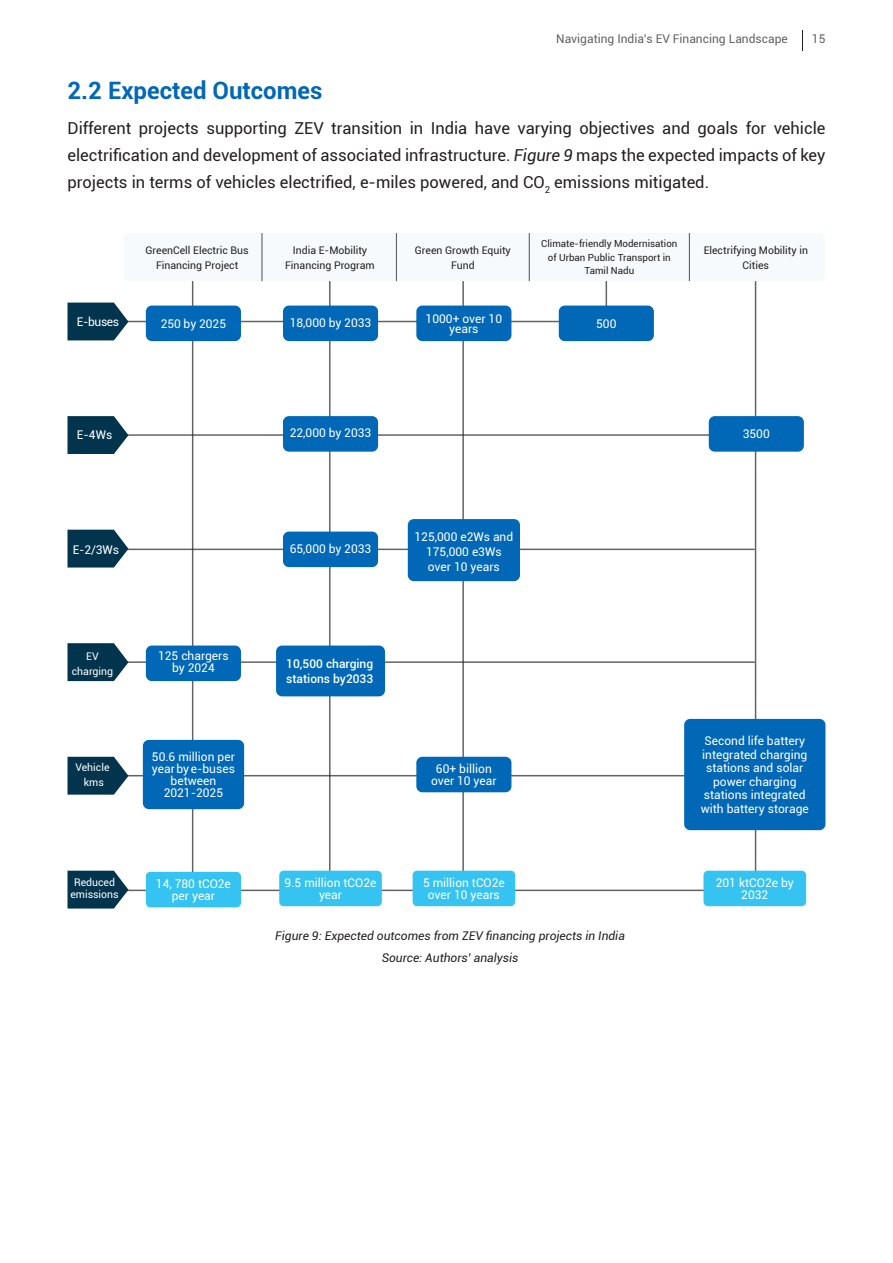
<style>
.page{position:relative;width:893px;height:1263px;background:#fff}
.page>*{position:absolute;margin:0;border:0;box-sizing:border-box;transform-origin:0 0}
.t1{font:700 24px "Roboto";color:#0168b7}
.Body_Copy_Text{font:16.5px/27px "Roboto";color:#231f20;text-align:justify}
.Body_Copy_Text-2{font:12px/12px "Roboto";color:#fff;text-align:center}
.Body_Copy_Text-3{font:italic 12px "Roboto";color:#231f20}
.t2{font:12px "Roboto";color:#636366}
.Body_Copy_Text-4{font:500 12px/15px "Roboto";color:#fff}
.Body_Copy_Text-5{font:10.5px/15px "Roboto";color:#231f20;text-align:center}
.Body_Copy_Text-6{font:10.5px/12px "Roboto";color:#fff;text-align:center}
.Body_Copy_Text-7{font:9.75px/13.5px "Roboto";color:#231f20;text-align:center}
.s1{font-style:italic}
</style>
<div class="page">
<hr style="left:121px;top:775px;width:634px;height:1px;background:#231f20">
<hr style="left:121px;top:890px;width:634px;height:1px;background:#231f20">
<hr style="left:121px;top:321px;width:485px;height:1px;background:#231f20">
<hr style="left:121px;top:434px;width:635px;height:2px;background:#231f20">
<hr style="left:125px;top:549px;width:630px;height:1px;background:#231f20">
<hr style="left:125px;top:661px;width:630px;height:2px;background:#231f20">
<div style="left:124px;top:233px;width:701px;height:48px;background:#f6fafc;border-radius:4px"></div>
<svg style="left:68px;top:303px;width:60px;height:37px;background:#1e4a60"></svg>
<svg style="left:68px;top:416px;width:60px;height:38px;background:#1f4b61"></svg>
<svg style="left:68px;top:530px;width:60px;height:37px;background:#1e4a60"></svg>
<svg style="left:68px;top:643px;width:60px;height:38px;background:#1f4c62"></svg>
<svg style="left:68px;top:757px;width:60px;height:38px;background:#204c62"></svg>
<svg style="left:68px;top:871px;width:60px;height:37px;background:#1e4a60"></svg>
<hr style="left:261px;top:233px;width:2px;height:48px;background:#231f20">
<hr style="left:396px;top:233px;width:1px;height:48px;background:#231f20">
<hr style="left:529px;top:233px;width:1px;height:48px;background:#231f20">
<hr style="left:689px;top:233px;width:1px;height:48px;background:#231f20">
<hr style="left:192px;top:281px;width:1px;height:609px;background:#231f20">
<hr style="left:329px;top:281px;width:1px;height:609px;background:#231f20">
<hr style="left:462px;top:281px;width:2px;height:609px;background:#231f20">
<hr style="left:606px;top:281px;width:1px;height:47px;background:#231f20">
<hr style="left:755px;top:281px;width:1px;height:609px;background:#231f20">
<div style="left:146px;top:306px;width:95px;height:35px;background:#0168b7;border-radius:6px"></div>
<div style="left:146px;top:645px;width:95px;height:36px;background:#0168b7;border-radius:6px"></div>
<div style="left:143px;top:740px;width:101px;height:69px;background:#0168b7;border-radius:6px"></div>
<div style="left:146px;top:872px;width:95px;height:35px;background:#35c3f2;border-radius:4px"></div>
<div style="left:283px;top:306px;width:95px;height:35px;background:#0168b7;border-radius:6px"></div>
<div style="left:283px;top:416px;width:95px;height:36px;background:#0168b7;border-radius:6px"></div>
<div style="left:709px;top:416px;width:95px;height:36px;background:#0168b7;border-radius:6px"></div>
<div style="left:283px;top:532px;width:95px;height:35px;background:#0168b7;border-radius:6px"></div>
<div style="left:276px;top:645px;width:109px;height:51px;background:#0168b7;border-radius:6px"></div>
<div style="left:279px;top:871px;width:103px;height:35px;background:#35c3f2;border-radius:5px"></div>
<div style="left:413px;top:871px;width:102px;height:35px;background:#35c3f2;border-radius:5px"></div>
<div style="left:703px;top:871px;width:103px;height:35px;background:#35c3f2;border-radius:4px"></div>
<div style="left:416px;top:306px;width:95px;height:35px;background:#0168b7;border-radius:6px"></div>
<div style="left:408px;top:519px;width:112px;height:62px;background:#0168b7;border-radius:6px"></div>
<div style="left:416px;top:757px;width:95px;height:35px;background:#0168b7;border-radius:6px"></div>
<div style="left:684px;top:719px;width:141px;height:111px;background:#0168b7;border-radius:6px"></div>
<div style="left:559px;top:306px;width:95px;height:35px;background:#0168b7;border-radius:6px"></div>
<svg style="left:802px;top:30px;width:1px;height:21px"></svg>
<p class="t2" style="left:556px;top:31px;width:233px">Navigating India’s EV Financing Landscape</p>
<p class="t2" style="left:812px;top:31px;width:15px">15</p>
<h2 class="t1" style="left:68px;top:74px;width:257px">2.2 Expected Outcomes</h2>
<p class="Body_Copy_Text" style="left:68px;top:114px;width:759px">Different projects supporting ZEV transition in India have varying objectives and goals for vehicle electrification and development of associated infrastructure. <span class="s1">Figure 9</span> maps the expected impacts of key projects in terms of vehicles electrified, e-miles powered, and CO<sub>2</sub> emissions mitigated.</p>
<p class="Body_Copy_Text-5" style="left:146px;top:242px;width:105px">GreenCell Electric Bus<br>Financing Project</p>
<p class="Body_Copy_Text-5" style="left:285px;top:242px;width:91px">India E-Mobility<br>Financing Program</p>
<p class="Body_Copy_Text-5" style="left:415px;top:242px;width:98px">Green Growth Equity<br>Fund</p>
<p class="Body_Copy_Text-7" style="left:541px;top:237px;width:138px">Climate-friendly Modernisation of Urban Public Transport in<br>Tamil Nadu</p>
<p class="Body_Copy_Text-5" style="left:704px;top:242px;width:106px">Electrifying Mobility in<br>Cities</p>
<p class="Body_Copy_Text-2" style="left:77px;top:315px;width:44px">E-buses</p>
<p class="Body_Copy_Text-2" style="left:161px;top:317px;width:67px">250 by 2025</p>
<p class="Body_Copy_Text-2" style="left:77px;top:428px;width:37px">E-4Ws</p>
<p class="Body_Copy_Text-2" style="left:73px;top:543px;width:48px">E-2/3Ws</p>
<p class="Body_Copy_Text-6" style="left:86px;top:649px;width:14px">EV</p>
<p class="Body_Copy_Text-6" style="left:72px;top:664px;width:43px">charging</p>
<p class="Body_Copy_Text-6" style="left:75px;top:761px;width:36px">Vehicle</p>
<p class="Body_Copy_Text-6" style="left:84px;top:776px;width:22px">kms</p>
<p class="Body_Copy_Text-2" style="left:158px;top:650px;width:72px">125 chargers by 2024</p>
<p class="Body_Copy_Text-2" style="left:152px;top:750px;width:85px">50.6 million per year by e-buses between<br>2021-2025</p>
<p class="Body_Copy_Text-2" style="left:290px;top:316px;width:83px">18,000 by 2033</p>
<p class="Body_Copy_Text-2" style="left:426px;top:313px;width:78px;line-height:10.5px">1000+ over 10 years</p>
<p class="Body_Copy_Text-2" style="left:596px;top:317px;width:22px">500</p>
<p class="Body_Copy_Text-2" style="left:290px;top:427px;width:83px">22,000 by 2033</p>
<p class="Body_Copy_Text-2" style="left:743px;top:428px;width:29px">3500</p>
<p class="Body_Copy_Text-2" style="left:290px;top:542px;width:83px">65,000 by 2033</p>
<p class="Body_Copy_Text-4" style="left:286px;top:656px;width:88px">10,500 charging stations by2033</p>
<p class="Body_Copy_Text-2" style="left:414px;top:529px;width:100px;line-height:15px">125,000 e2Ws and<br>175,000 e3Ws over 10 years</p>
<p class="Body_Copy_Text-2" style="left:431px;top:762px;width:67px">60+ billion over 10 year</p>
<p class="Body_Copy_Text-2" style="left:701px;top:734px;width:110px;line-height:13.5px">Second life battery integrated charging stations and solar power charging stations integrated with battery storage</p>
<p class="Body_Copy_Text-6" style="left:70px;top:876px;width:50px">Reduced emissions</p>
<p class="Body_Copy_Text-2" style="left:156px;top:877px;width:76px">14, 780 tCO2e per year</p>
<p class="Body_Copy_Text-2" style="left:285px;top:876px;width:93px">9.5 million tCO2e year</p>
<p class="Body_Copy_Text-2" style="left:423px;top:876px;width:83px">5 million tCO2e over 10 years</p>
<p class="Body_Copy_Text-2" style="left:716px;top:876px;width:80px">201 ktCO2e by<br>2032</p>
<p class="Body_Copy_Text-3" style="left:275px;top:927px;width:351px">Figure 9: Expected outcomes from ZEV financing projects in India</p>
<p class="Body_Copy_Text-3" style="left:382px;top:949px;width:138px">Source: Authors’ analysis</p>
</div>
